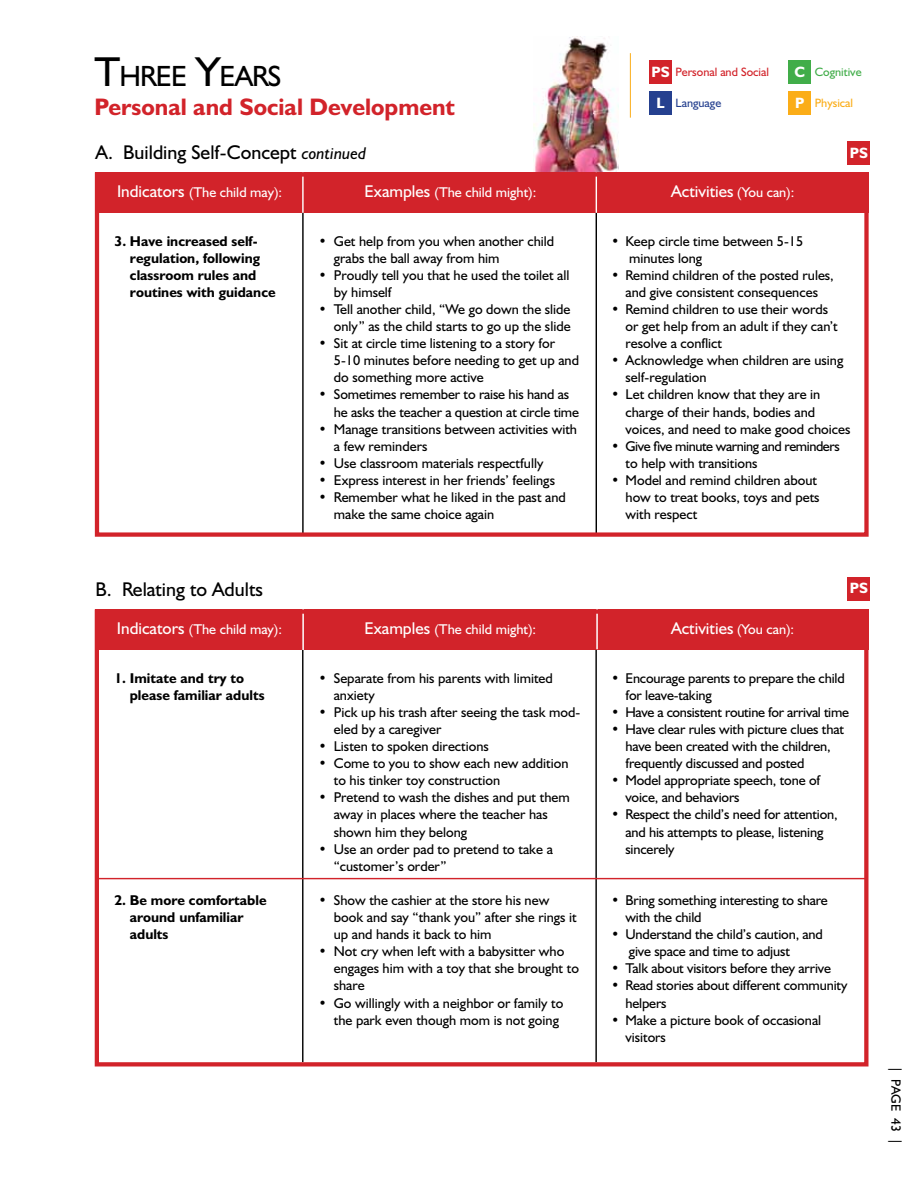
<style>
.page{position:relative;width:918px;height:1188px;background:#fff}
.page>*{position:absolute;margin:0;border:0;box-sizing:border-box;transform-origin:0 0}
.t1{font:29.4px "Humanist 521 BT";letter-spacing:-.03em;color:#000}
.t2{font:700 24px "Humanist 521 BT";color:#d2232a}
.t3{font:19.95px "Humanist 521 BT";color:#000}
.t4{font:17.1px "Humanist 521 BT";color:#fff}
.t5{font:700 15px/30.8px "Humanist 521 BT";color:#fff;text-align:center}
.t6{font:14.25px/17.1px "Humanist 521 BT";color:#000}
.t7{font:700 14.25px/17.1px "Humanist 521 BT";color:#000}
.t8{font:14.25px "Humanist 521 BT";color:#fff}
.t9{font:14.25px/17.1px "Humanist 521 BT";letter-spacing:-.03em;color:#000}
.t10{font:14.25px "Humanist 521 BT";letter-spacing:-.02em;color:#000}
.t11{font:13.5px "Humanist 521 BT";color:#000}
.t12{font:12.15px "Humanist 521 BT";color:#d2232a}
.t13{font:12.15px "Humanist 521 BT";color:#41ad49}
.t14{font:12.15px "Humanist 521 BT";color:#25408f}
.t15{font:12.15px "Humanist 521 BT";color:#fbad18}
.s1{font-size:42px}
.s2{font-style:italic;font-size:17.1px}
.s3{font-size:17.1px}
.s4{font-size:14.25px}
</style>
<div class="page">
<div style="left:649px;top:61px;width:23px;height:23px;background:#d2232a"></div>
<div style="left:649px;top:91px;width:23px;height:24px;background:#25408f"></div>
<div style="left:788px;top:61px;width:23px;height:23px;background:#41ad49"></div>
<div style="left:788px;top:91px;width:23px;height:24px;background:#fbad18"></div>
<hr style="left:630px;top:53px;width:1px;height:65px;background:#fbad18">
<img style="left:534px;top:36px;width:84px;height:136px">
<div style="left:848px;top:141px;width:22px;height:23px;background:#d2232a"></div>
<div style="left:95px;top:609px;width:773px;height:41px;background:#d2232a"></div>
<hr style="left:302px;top:650px;width:1px;height:412px;background:#000">
<hr style="left:595px;top:650px;width:2px;height:412px;background:#000">
<hr style="left:99px;top:878px;width:769px;height:1px;background:#d2232a">
<hr style="left:302px;top:608px;width:2px;height:42px;background:#fff">
<hr style="left:596px;top:607px;width:2px;height:42px;background:#fff">
<div style="left:848px;top:577px;width:22px;height:23px;background:#d2232a"></div>
<div style="left:95px;top:172px;width:774px;height:41px;background:#d2232a"></div>
<hr style="left:302px;top:213px;width:2px;height:321px;background:#000">
<hr style="left:596px;top:213px;width:1px;height:320px;background:#000">
<hr style="left:302px;top:173px;width:2px;height:40px;background:#fff">
<hr style="left:596px;top:173px;width:1px;height:40px;background:#fff">
<div style="left:95px;top:172px;width:774px;height:365px;border:4px solid #d2232a"></div>
<div style="left:95px;top:609px;width:774px;height:457px;border:4px solid #d2232a"></div>
<h1 class="t1" style="left:94px;top:58px;width:189px"><span class="s1">T</span>HREE <span class="s1">Y</span>EARS</h1>
<p class="t5" style="left:795px;top:56px;width:12px">C</p>
<h2 class="t2" style="left:94px;top:92px;width:362px">Personal and Social Development</h2>
<p class="t5" style="left:651px;top:56px;width:20px">PS<br>L</p>
<p class="t12" style="left:676px;top:65px;width:95px">Personal and Social</p>
<p class="t14" style="left:676px;top:95px;width:47px">Language</p>
<p class="t5" style="left:795px;top:87px;width:11px">P</p>
<h3 class="t3" style="left:96px;top:140px;width:272px">A. Building Self-Concept <span class="s2">continued</span></h3>
<p class="t8" style="left:117px;top:183px;width:167px"><span class="s3">Indicators</span> (The child may):</p>
<p class="t8" style="left:365px;top:183px;width:173px"><span class="s3">Examples</span> (The child might):</p>
<p class="t4" style="left:671px;top:180px;width:125px">Activities <span class="s4">(You can):</span></p>
<p class="t13" style="left:815px;top:65px;width:48px">Cognitive</p>
<p class="t15" style="left:815px;top:95px;width:40px">Physical</p>
<p class="t5" style="left:850px;top:137px;width:20px">PS</p>
<p class="t7" style="left:130px;top:232px;width:147px;text-indent:-15px">3. Have increased self&shy;regulation, following classroom rules and routines with guidance</p>
<p class="t6" style="left:334px;top:232px;width:222px;text-indent:-15px">• Get help from you when another child grabs the ball away from him</p>
<p class="t6" style="left:334px;top:266px;width:237px;text-indent:-15px">• Proudly tell you that he used the toilet all by himself</p>
<p class="t6" style="left:319px;top:300px;width:254px;text-align:right">• Tell another child, “We go down the slide only” as the child starts to go up the slide</p>
<p class="t6" style="left:334px;top:334px;width:247px;text-indent:-15px">• Sit at circle time listening to a story for<br>5-10 minutes before needing to get up and do something more active</p>
<p class="t6" style="left:334px;top:386px;width:247px;text-indent:-15px">• Sometimes remember to raise his hand as he asks the teacher a question at circle time</p>
<p class="t6" style="left:334px;top:420px;width:245px;text-indent:-15px">• Manage transitions between activities with a few reminders</p>
<p class="t6" style="left:319px;top:454px;width:226px">• Use classroom materials respectfully</p>
<p class="t6" style="left:319px;top:471px;width:238px">• Express interest in her friends’ feelings</p>
<p class="t6" style="left:334px;top:488px;width:233px;text-indent:-15px">• Remember what he liked in the past and make the same choice again</p>
<p class="t6" style="left:629px;top:232px;width:176px;text-indent:-18px">• Keep circle time between 5-15 minutes long</p>
<p class="t6" style="left:611px;top:266px;width:224px;text-align:center">• Remind children of the posted rules, and give consistent consequences</p>
<p class="t6" style="left:626px;top:300px;width:214px;text-indent:-14px">• Remind children to use their words or get help from an adult if they can’t resolve a conflict</p>
<p class="t6" style="left:626px;top:352px;width:219px;text-indent:-14px">• Acknowledge when children are using self-regulation</p>
<p class="t6" style="left:626px;top:386px;width:226px;text-indent:-14px">• Let children know that they are in charge of their hands, bodies and voices, and need to make good choices</p>
<p class="t9" style="left:626px;top:437px;width:216px;text-indent:-14px">• Give five minute warning and reminders to help with transitions</p>
<p class="t6" style="left:626px;top:471px;width:196px;text-indent:-14px">• Model and remind children about how to treat books, toys and pets with respect</p>
<h3 class="t3" style="left:95px;top:577px;width:169px">B. Relating to Adults</h3>
<p class="t5" style="left:850px;top:573px;width:20px">PS</p>
<p class="t8" style="left:117px;top:620px;width:167px"><span class="s3">Indicators</span> (The child may):</p>
<p class="t8" style="left:365px;top:620px;width:173px"><span class="s3">Examples</span> (The child might):</p>
<p class="t4" style="left:671px;top:618px;width:125px">Activities <span class="s4">(You can):</span></p>
<p class="t7" style="left:130px;top:669px;width:136px;text-indent:-15px">1. Imitate and try to please familiar adults</p>
<p class="t7" style="left:130px;top:891px;width:138px;text-indent:-15px">2. Be more comfortable around unfamiliar adults</p>
<p class="t6" style="left:334px;top:669px;width:221px;text-indent:-15px">• Separate from his parents with limited anxiety</p>
<p class="t6" style="left:334px;top:703px;width:248px;text-indent:-15px">• Pick up his trash after seeing the task mod&shy;eled by a caregiver</p>
<p class="t6" style="left:318px;top:737px;width:172px">• Listen to spoken directions</p>
<p class="t6" style="left:334px;top:754px;width:236px;text-indent:-15px">• Come to you to show each new addition to his tinker toy construction</p>
<p class="t6" style="left:334px;top:789px;width:238px;text-indent:-15px">• Pretend to wash the dishes and put them away in places where the teacher has shown him they belong</p>
<p class="t6" style="left:334px;top:840px;width:221px;text-indent:-15px">• Use an order pad to pretend to take a “customer’s order”</p>
<p class="t6" style="left:334px;top:891px;width:244px;text-indent:-15px">• Show the cashier at the store his new book and say “thank you” after she rings it up and hands it back to him</p>
<p class="t6" style="left:334px;top:943px;width:247px;text-indent:-15px">• Not cry when left with a babysitter who engages him with a toy that she brought to share</p>
<p class="t6" style="left:334px;top:994px;width:231px;text-indent:-15px">• Go willingly with a neighbor or family to the park even though mom is not going</p>
<p class="t6" style="left:625px;top:669px;width:221px;text-indent:-14px">• Encourage parents to prepare the child for leave-taking</p>
<p class="t10" style="left:611px;top:703px;width:239px">• Have a consistent routine for arrival time</p>
<p class="t6" style="left:625px;top:720px;width:220px;text-indent:-14px">• Have clear rules with picture clues that have been created with the children, frequently discussed and posted</p>
<p class="t6" style="left:625px;top:772px;width:196px;text-indent:-14px">• Model appropriate speech, tone of voice, and behaviors</p>
<p class="t6" style="left:625px;top:806px;width:214px;text-indent:-14px">• Respect the child’s need for attention, and his attempts to please, listening sincerely</p>
<p class="t6" style="left:625px;top:891px;width:204px;text-indent:-14px">• Bring something interesting to share with the child</p>
<p class="t6" style="left:629px;top:925px;width:196px;text-indent:-18px">• Understand the child’s caution, and give space and time to adjust</p>
<p class="t6" style="left:611px;top:960px;width:221px">• Talk about visitors before they arrive</p>
<p class="t6" style="left:625px;top:977px;width:223px;text-indent:-14px">• Read stories about different community helpers</p>
<p class="t6" style="left:625px;top:1011px;width:197px;text-indent:-14px">• Make a picture book of occasional visitors</p>
<p class="t11" style="left:904px;top:1066px;width:81px;rotate:90deg">| PAGE 43 |</p>
</div>
